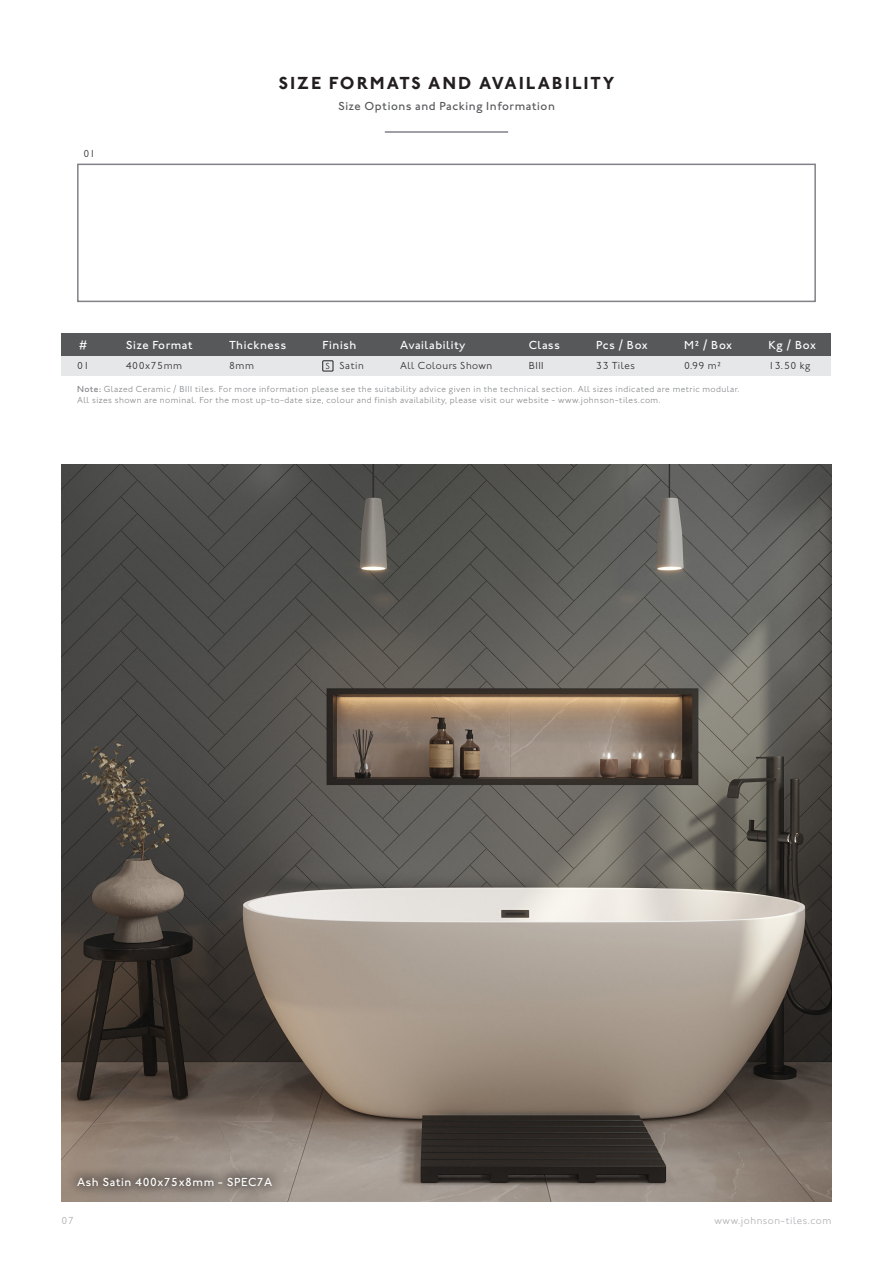
<style>
.page{position:relative;width:893px;height:1263px;background:#fff}
.page>*{position:absolute;margin:0;border:0;box-sizing:border-box;transform-origin:0 0}
.t1{font:700 18px "Johnston ITC Std";letter-spacing:.11em;color:#231f20}
.t2{font:500 12px "Johnston ITC Std";letter-spacing:.05em;color:#fff}
.t3{font:500 12px "Johnston ITC Std";letter-spacing:.05em;color:#57585a}
.t4{font:300 10.5px "Johnston ITC Std";letter-spacing:.05em;color:#231f20}
.t5{font:300 10.5px "Johnston ITC Std";letter-spacing:.05em;color:#a8a9ad}
.t6{font:300 9px "Johnston ITC Std";letter-spacing:.05em;color:#808285}
.t7{font:300 9px "Johnston ITC Std";color:#231f20}
.s1{font-weight:500}
</style>
<div class="page">
<hr style="left:385px;top:131px;width:123px;height:2px;background:#808285">
<div style="left:62px;top:333px;width:769px;height:23px;background:#57585a"></div>
<div style="left:62px;top:356px;width:769px;height:19px;background:#e6e7e9"></div>
<div style="left:323px;top:361px;width:10px;height:10px;border:1px solid #231f20"></div>
<div style="left:77px;top:164px;width:739px;height:138px;border:2px solid #808285"></div>
<img style="left:62px;top:465px;width:769px;height:736px">
<svg style="left:67px;top:1166px;width:216px;height:31px;background:#8c8178"></svg>
<p class="t4" style="left:83px;top:148px;width:13px">01</p>
<p class="t1" style="left:279px;top:72px;width:337px">SIZE FORMATS AND AVAILABILITY</p>
<p class="t3" style="left:338px;top:99px;width:218px">Size Options and Packing Information</p>
<p class="t2" style="left:79px;top:338px;width:10px">#</p>
<p class="t4" style="left:77px;top:360px;width:14px">01</p>
<p class="t2" style="left:126px;top:338px;width:68px">Size Format</p>
<p class="t4" style="left:126px;top:360px;width:58px">400x75mm</p>
<p class="t2" style="left:229px;top:338px;width:59px">Thickness</p>
<p class="t4" style="left:229px;top:360px;width:26px">8mm</p>
<p class="t2" style="left:323px;top:338px;width:35px">Finish</p>
<p class="t7" style="left:326px;top:361px;width:6px">S</p>
<p class="t4" style="left:340px;top:360px;width:26px">Satin</p>
<p class="t2" style="left:400px;top:338px;width:67px">Availability</p>
<p class="t4" style="left:400px;top:360px;width:94px">All Colours Shown</p>
<p class="t2" style="left:529px;top:338px;width:33px">Class</p>
<p class="t4" style="left:529px;top:360px;width:16px">BIII</p>
<p class="t2" style="left:596px;top:338px;width:53px">Pcs / Box</p>
<p class="t4" style="left:596px;top:360px;width:40px">33 Tiles</p>
<p class="t2" style="left:684px;top:338px;width:49px">M2 / Box</p>
<p class="t4" style="left:684px;top:360px;width:38px">0.99 m2</p>
<p class="t2" style="left:768px;top:338px;width:49px">Kg / Box</p>
<p class="t4" style="left:768px;top:360px;width:43px">13.50 kg</p>
<p class="t6" style="left:77px;top:384px;width:664px"><span class="s1">Note:</span> Glazed Ceramic / BIII tiles. For more information please see the suitability advice given in the technical section. All sizes indicated are metric modular.</p>
<p class="t6" style="left:77px;top:395px;width:585px">All sizes shown are nominal. For the most up-to-date size, colour and finish availability, please visit our website - www.johnson-tiles.com.</p>
<p class="t2" style="left:77px;top:1175px;width:197px">Ash Satin 400x75x8mm - SPEC7A</p>
<p class="t5" style="left:62px;top:1214px;width:14px">07</p>
<p class="t5" style="left:715px;top:1214px;width:118px">www.johnson-tiles.com</p>
</div>
